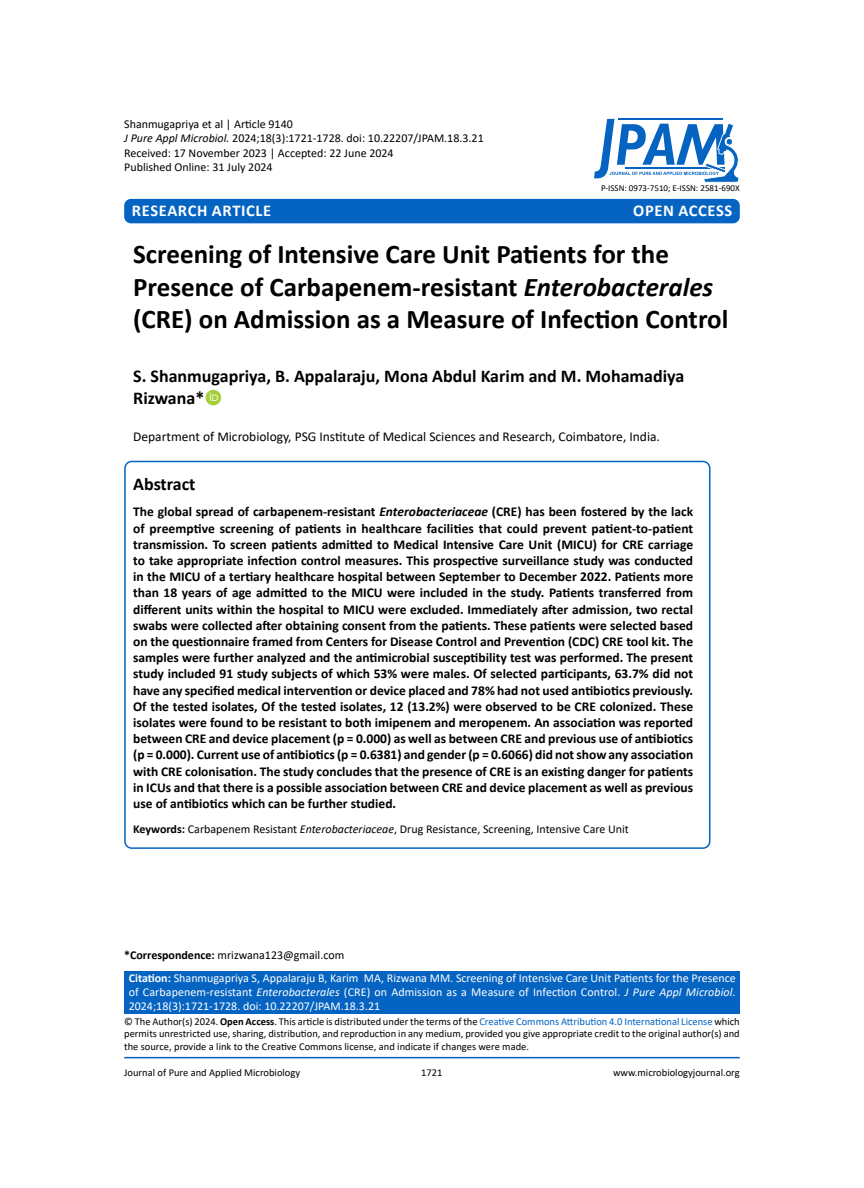
<style>
.page{position:relative;width:864px;height:1188px;background:#fff}
.page>*{position:absolute;margin:0;border:0;box-sizing:border-box;transform-origin:0 0}
.t1{font:700 27px/32.4px "Calibri";color:#000}
.t2{font:700 18px/21.6px "Calibri";color:#000}
.t3{font:700 16.5px "Calibri";letter-spacing:.04em;color:#fff}
.t4{font:700 13.5px/16.2px "Calibri";color:#000;text-align:justify}
.t5{font:13.5px "Calibri";color:#000}
.t6{font:12px/14.4px "Calibri";color:#000}
.t7{font:12px/14.4px "Calibri";color:#fff;text-align:justify}
.t8{font:10.5px/12.6px "Calibri";color:#000;text-align:justify}
.t9{font:9px "Calibri";color:#000}
.s1{font-style:italic}
.s2{font-weight:700}
.s3{color:#0563c1}
</style>
<div class="page">
<div style="left:124px;top:971px;width:616px;height:43px;background:#0563c1"></div>
<hr style="left:124px;top:1057px;width:616px;height:1px;background:#0563c1">
<div style="left:124px;top:199px;width:616px;height:24px;background:#0563c1;border-radius:7px"></div>
<svg style="left:594px;top:119px;width:145px;height:64px"></svg>
<div style="left:124px;top:461px;width:586px;height:388px;border:2px solid #0563c1;border-radius:7px"></div>
<p class="t6" style="left:124px;top:116px;width:361px">Shanmugapriya et al | Article 9140<br><span class="s1">J Pure Appl Microbiol.</span> 2024;18(3):1721-1728. doi: 10.22207/JPAM.18.3.21<br>Received: 17 November 2023 | Accepted: 22 June 2024<br>Published Online: 31 July 2024</p>
<p class="t3" style="left:132px;top:198px;width:141px">RESEARCH ARTICLE</p>
<p class="t3" style="left:633px;top:198px;width:101px">OPEN ACCESS</p>
<p class="t9" style="left:601px;top:182px;width:140px">P-ISSN: 0973-7510; E-ISSN: 2581-690X</p>
<h1 class="t1" style="left:133px;top:238px;width:597px">Screening of Intensive Care Unit Patients for the<br>Presence of Carbapenem-resistant <span class="s1">Enterobacterales </span>(CRE) on Admission as a Measure of Infection Control</h1>
<h2 class="t2" style="left:133px;top:365px;width:553px">S. Shanmugapriya, B. Appalaraju, Mona Abdul Karim and M. Mohamadiya<br>Rizwana*</h2>
<p class="t5" style="left:133px;top:428px;width:528px">Department of Microbiology, PSG Institute of Medical Sciences and Research, Coimbatore, India.</p>
<h2 class="t2" style="left:133px;top:473px;width:64px">Abstract</h2>
<p class="t4" style="left:133px;top:504px;width:562px">The global spread of carbapenem-resistant <span class="s1">Enterobacteriaceae</span> (CRE) has been fostered by the lack of preemptive screening of patients in healthcare facilities that could prevent patient-to-patient transmission. To screen patients admitted to Medical Intensive Care Unit (MICU) for CRE carriage to take appropriate infection control measures. This prospective surveillance study was conducted in the MICU of a tertiary healthcare hospital between September to December 2022. Patients more than 18 years of age admitted to the MICU were included in the study. Patients transferred from different units within the hospital to MICU were excluded. Immediately after admission, two rectal swabs were collected after obtaining consent from the patients. These patients were selected based on the questionnaire framed from Centers for Disease Control and Prevention (CDC) CRE tool kit. The samples were further analyzed and the antimicrobial susceptibility test was performed. The present study included 91 study subjects of which 53% were males. Of selected participants, 63.7% did not have any specified medical intervention or device placed and 78% had not used antibiotics previously.<br>Of the tested isolates, Of the tested isolates, 12 (13.2%) were observed to be CRE colonized. These isolates were found to be resistant to both imipenem and meropenem. An association was reported between CRE and device placement (p = 0.000) as well as between CRE and previous use of antibiotics (p = 0.000). Current use of antibiotics (p = 0.6381) and gender (p = 0.6066) did not show any association with CRE colonisation. The study concludes that the presence of CRE is an existing danger for patients in ICUs and that there is a possible association between CRE and device placement as well as previous use of antibiotics which can be further studied.</p>
<p class="t6" style="left:133px;top:821px;width:497px"><span class="s2">Keywords:</span> Carbapenem Resistant <span class="s1">Enterobacteriaceae</span>, Drug Resistance, Screening, Intensive Care Unit</p>
<p class="t6" style="left:124px;top:948px;width:222px"><span class="s2">*Correspondence:</span> mrizwana123@gmail.com</p>
<p class="t7" style="left:129px;top:970px;width:609px"><span class="s2">Citation:</span> Shanmugapriya S, Appalaraju B, Karim MA, Rizwana MM. Screening of Intensive Care Unit Patients for the Presence of Carbapenem-resistant <span class="s1">Enterobacterales</span> (CRE) on Admission as a Measure of Infection Control. <span class="s1">J Pure Appl Microbiol.<br></span>2024;18(3):1721-1728. doi: 10.22207/JPAM.18.3.21</p>
<p class="t8" style="left:124px;top:1015px;width:617px">© The Author(s) 2024. <span class="s2">Open Access</span>. This article is distributed under the terms of the <span class="s3">Creative Commons Attribution 4.0 International License</span> which permits unrestricted use, sharing, distribution, and reproduction in any medium, provided you give appropriate credit to the original author(s) and the source, provide a link to the Creative Commons license, and indicate if changes were made.</p>
<p class="t8" style="left:124px;top:1066px;width:177px">Journal of Pure and Applied Microbiology</p>
<p class="t8" style="left:421px;top:1066px;width:23px">1721</p>
<p class="t8" style="left:613px;top:1066px;width:128px">www.microbiologyjournal.org</p>
</div>
